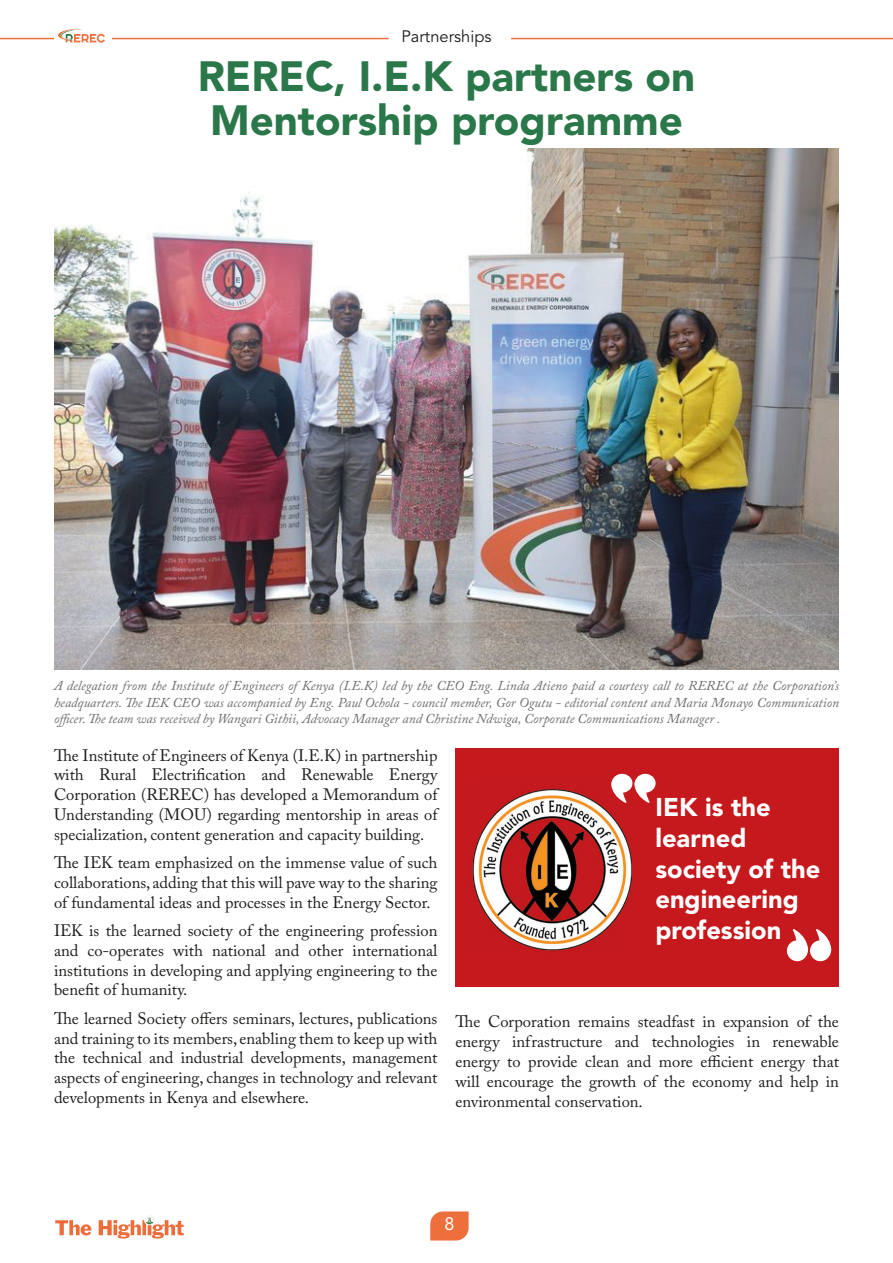
<style>
.page{position:relative;width:893px;height:1263px;background:#fff}
.page>*{position:absolute;margin:0;border:0;box-sizing:border-box;transform-origin:0 0}
.REREC_titles{font:900 42px "Avenir LT Std";color:#2a774a}
.REREC_titles-2{font:900 25.5px/30.6px "Avenir LT Std";color:#fff}
.t1{font:18px "Avenir LT Std";color:#fff}
.Body_text{font:16.5px/19.8px "Adobe Caslon Pro";color:#1d1d1b;text-align:justify}
.REREC_titles-3{font:16.5px "Avenir LT Std";color:#1d1d1b}
.Body_text-2{font:italic 13.5px/16.2px "Adobe Caslon Pro";color:#6d6d6c;text-align:justify}
</style>
<div class="page">
<svg style="left:430px;top:1211px;width:39px;height:29px"></svg>
<svg style="left:55px;top:1220px;width:36px;height:15px"></svg>
<svg style="left:99px;top:1216px;width:85px;height:22px"></svg>
<hr style="left:511px;top:38px;width:382px;height:1px;background:#ed6f3c">
<hr style="left:0;top:38px;width:389px;height:1px;background:#ed6f3c">
<img style="left:54px;top:149px;width:785px;height:521px">
<div style="left:54px;top:27px;width:57px;height:24px;background:#fff"></div>
<svg style="left:58px;top:29px;width:47px;height:14px"></svg>
<div style="left:455px;top:748px;width:384px;height:238px;background:#c5191d"></div>
<img style="left:472px;top:789px;width:159px;height:162px">
<svg style="left:611px;top:773px;width:45px;height:30px"></svg>
<svg style="left:786px;top:929px;width:46px;height:33px"></svg>
<p class="REREC_titles-3" style="left:401px;top:27px;width:92px">Partnerships</p>
<p class="REREC_titles" style="left:198px;top:51px;width:499px">REREC, I.E.K partners on</p>
<p class="REREC_titles" style="left:210px;top:95px;width:474px">Mentorship programme</p>
<p class="Body_text-2" style="left:54px;top:677px;width:786px">A delegation from the Institute of Engineers of Kenya (I.E.K) led by the CEO Eng. Linda Atieno paid a courtesy call to REREC at the Corporation’s headquarters. The IEK CEO was accompanied by Eng. Paul Ochola - council member, Gor Ogutu - editorial content and Maria Monayo Communication officer. The team was received by Wangari Githii, Advocacy Manager and Christine Ndwiga, Corporate Communications Manager .</p>
<p class="Body_text" style="left:54px;top:745px;width:385px">The Institute of Engineers of Kenya (I.E.K) in partnership with Rural Electrification and Renewable Energy Corporation (REREC) has developed a Memorandum of Understanding (MOU) regarding mentorship in areas of specialization, content generation and capacity building.</p>
<p class="Body_text" style="left:54px;top:852px;width:385px">The IEK team emphasized on the immense value of such collaborations, adding that this will pave way to the sharing of fundamental ideas and processes in the Energy Sector.</p>
<p class="Body_text" style="left:54px;top:920px;width:385px">IEK is the learned society of the engineering profession and co-operates with national and other international institutions in developing and applying engineering to the benefit of humanity.</p>
<p class="Body_text" style="left:54px;top:1008px;width:385px">The learned Society offers seminars, lectures, publications and training to its members, enabling them to keep up with the technical and industrial developments, management aspects of engineering, changes in technology and relevant developments in Kenya and elsewhere.</p>
<p class="Body_text" style="left:455px;top:1012px;width:385px">The Corporation remains steadfast in expansion of the energy infrastructure and technologies in renewable energy to provide clean and more efficient energy that will encourage the growth of the economy and help in environmental conservation.</p>
<p class="REREC_titles-2" style="left:655px;top:792px;width:167px">IEK is the learned society of the engineering profession</p>
<p class="t1" style="left:444px;top:1213px;width:12px">8</p>
</div>
